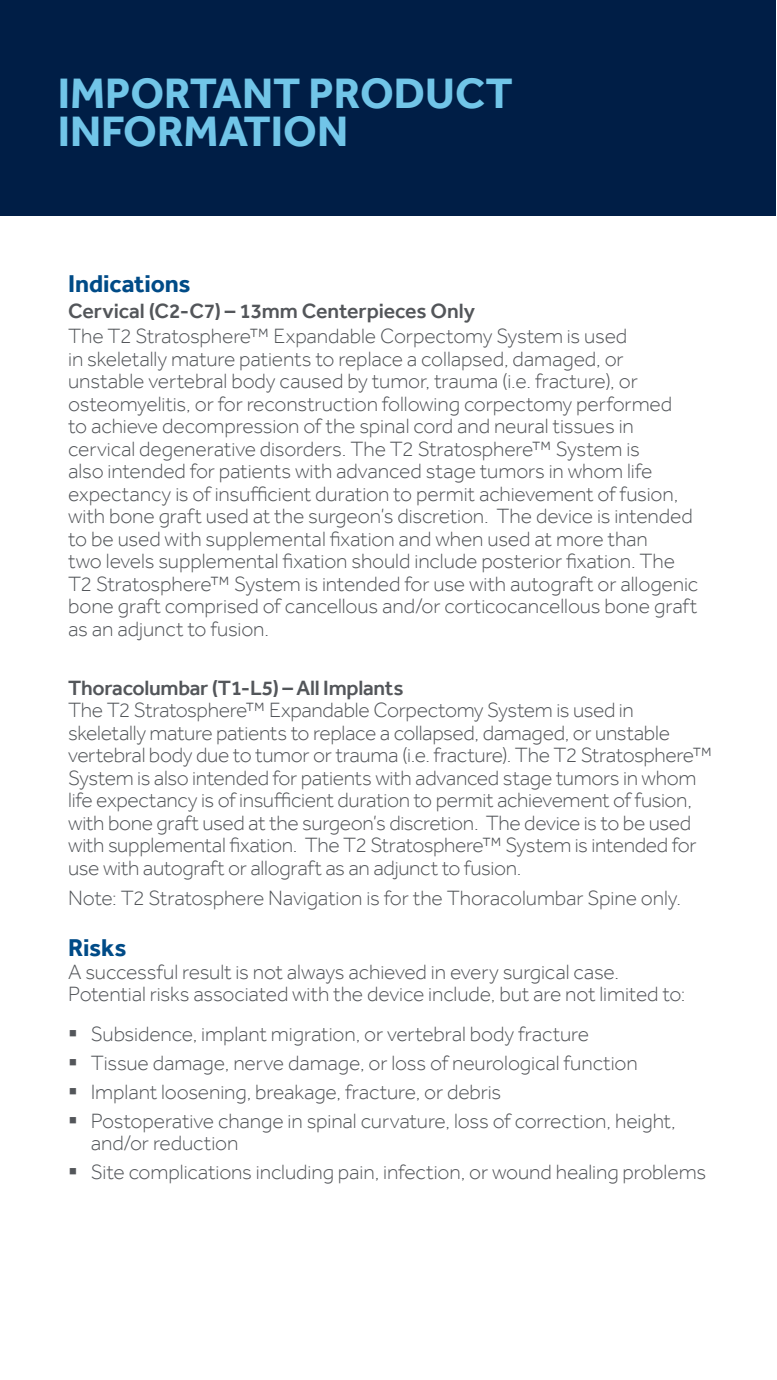
<style>
.page{position:relative;width:777px;height:1380px;background:#fff}
.page>*{position:absolute;margin:0;border:0;box-sizing:border-box;transform-origin:0 0}
.t1{font:700 43.75px/38.1px "Effra";color:#71c5e8}
.t2{font:700 25px "Effra";letter-spacing:-.005em;color:#004b87}
.t3{font:300 21.25px/22.5px "Effra";letter-spacing:-.01em;color:#53565a}
.t4{font:500 21.25px "Effra";letter-spacing:-.01em;color:#53565a}
</style>
<div class="page">
<div style="left:0;top:0;width:775px;height:216px;background:#001e46"></div>
<h1 class="t1" style="left:58px;top:74px;width:456px">IMPORTANT PRODUCT<br>INFORMATION</h1>
<p class="t2" style="left:68px;top:269px;width:124px">Indications</p>
<p class="t4" style="left:68px;top:298px;width:408px">Cervical (C2-C7) – 13mm Centerpieces Only</p>
<p class="t3" style="left:68px;top:325px;width:631px">The T2 Stratosphere™ Expandable Corpectomy System is used<br>in skeletally mature patients to replace a collapsed, damaged, or unstable vertebral body caused by tumor, trauma (i.e. fracture), or osteomyelitis, or for reconstruction following corpectomy performed<br>to achieve decompression of the spinal cord and neural tissues in cervical degenerative disorders. The T2 Stratosphere™ System is<br>also intended for patients with advanced stage tumors in whom life expectancy is of insufficient duration to permit achievement of fusion, with bone graft used at the surgeon’s discretion. The device is intended to be used with supplemental fixation and when used at more than<br>two levels supplemental fixation should include posterior fixation. The T2 Stratosphere™ System is intended for use with autograft or allogenic bone graft comprised of cancellous and/or corticocancellous bone graft as an adjunct to fusion.</p>
<p class="t4" style="left:68px;top:675px;width:337px">Thoracolumbar (T1-L5) – All Implants</p>
<p class="t3" style="left:68px;top:699px;width:645px">The T2 Stratosphere™ Expandable Corpectomy System is used in skeletally mature patients to replace a collapsed, damaged, or unstable vertebral body due to tumor or trauma (i.e. fracture). The T2 Stratosphere™ System is also intended for patients with advanced stage tumors in whom life expectancy is of insufficient duration to permit achievement of fusion, with bone graft used at the surgeon’s discretion. The device is to be used with supplemental fixation. The T2 Stratosphere™ System is intended for use with autograft or allograft as an adjunct to fusion.</p>
<p class="t3" style="left:68px;top:886px;width:614px">Note: T2 Stratosphere Navigation is for the Thoracolumbar Spine only.</p>
<p class="t2" style="left:68px;top:933px;width:60px">Risks</p>
<p class="t3" style="left:68px;top:960px;width:618px">A successful result is not always achieved in every surgical case.<br>Potential risks associated with the device include, but are not limited to:</p>
<p class="t3" style="left:68px;top:1022px;width:522px">▪ Subsidence, implant migration, or vertebral body fracture</p>
<p class="t3" style="left:68px;top:1051px;width:571px">▪ Tissue damage, nerve damage, or loss of neurological function</p>
<p class="t3" style="left:68px;top:1080px;width:434px">▪ Implant loosening, breakage, fracture, or debris</p>
<p class="t3" style="left:91px;top:1109px;width:586px;text-indent:-23px">▪ Postoperative change in spinal curvature, loss of correction, height, and/or reduction</p>
<p class="t3" style="left:68px;top:1161px;width:639px">▪ Site complications including pain, infection, or wound healing problems</p>
</div>
